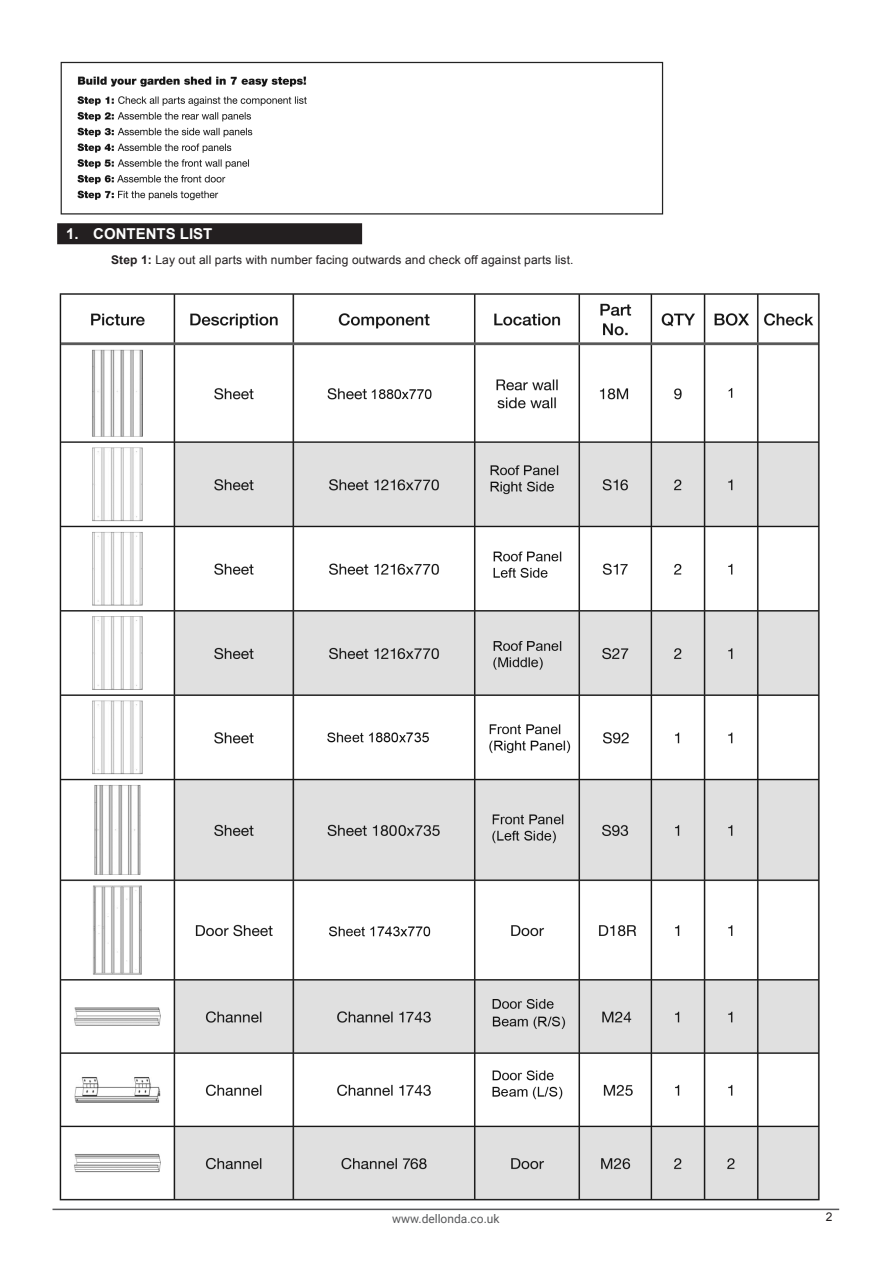
<style>
.page{position:relative;width:893px;height:1263px;background:#fff}
.page>*{position:absolute;margin:0;border:0;box-sizing:border-box;transform-origin:0 0}
.t1{font:700 15px "Arial";color:#fff}
.Body{font:12px "Arial";letter-spacing:.01em;color:#231f20}
.Page_Footer{font:12px "Roboto";color:#57585a}
.s1{font-weight:700}
</style>
<div class="page">
<hr style="left:53px;top:1208px;width:786px;height:2px;background:#57585a">
<div style="left:57px;top:223px;width:305px;height:21px;background:#231f20"></div>
<img style="left:60px;top:61px;width:604px;height:154px">
<img style="left:59px;top:293px;width:761px;height:908px">
<p class="t1" style="left:66px;top:224px;width:148px">1. CONTENTS LIST</p>
<p class="Body" style="left:111px;top:252px;width:464px"><span class="s1">Step 1:</span> Lay out all parts with number facing outwards and check off against parts list.</p>
<p class="Page_Footer" style="left:392px;top:1210px;width:109px">www.dellonda.co.uk</p>
<p class="Body" style="left:826px;top:1209px;width:8px">2</p>
</div>
